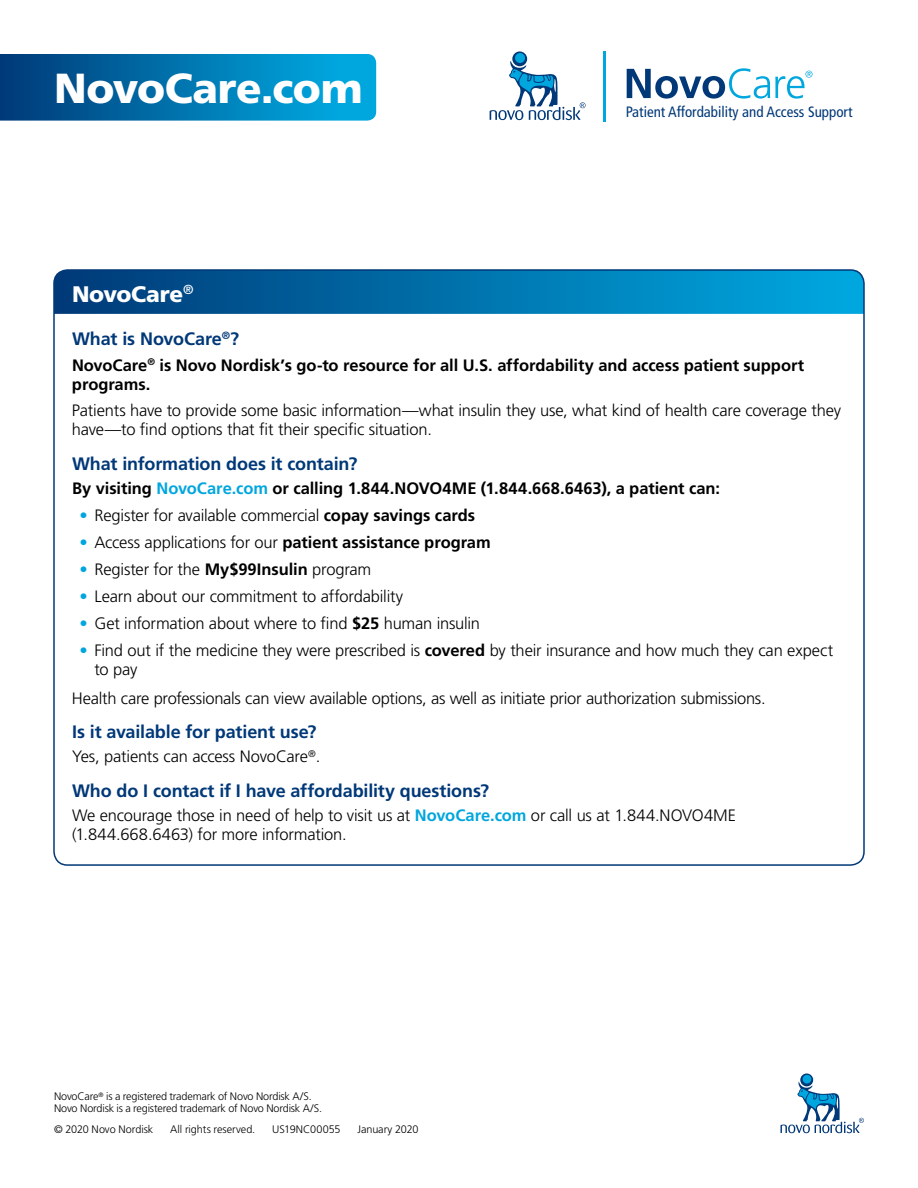
<style>
.page{position:relative;width:918px;height:1188px;background:#fff}
.page>*{position:absolute;margin:0;border:0;box-sizing:border-box;transform-origin:0 0}
.t1{font:900 42px "Frutiger LT Std";letter-spacing:-.01em;color:#fff}
.t2{font:900 22.5px "Frutiger LT Std";letter-spacing:-.01em;color:#fff}
.t3{font:700 18px "Frutiger LT Std";letter-spacing:-.01em;color:#003878}
.t4{font:300 16.5px/19.5px "Frutiger LT Std";letter-spacing:-.015em;color:#000}
.t5{font:700 16.5px/19.5px "Frutiger LT Std";letter-spacing:-.005em;color:#000}
.t6{font:condensed 15px "Frutiger";color:#003878}
.t7{font:300 10.8px/12px "Frutiger LT Std";letter-spacing:-.015em;color:#000}
.s1{color:#00a6de}
.s2{font-weight:700}
.s3{font-weight:700;color:#00a6de}
</style>
<div class="page">
<svg style="left:800px;top:1074px;width:13px;height:12px"></svg>
<div style="left:803px;top:1075px;width:8px;height:9px;background:#00a6de;border-radius:50%"></div>
<svg style="left:781px;top:1082px;width:83px;height:51px"></svg>
<svg style="left:0;top:54px;width:376px;height:67px;background:#0176b0"></svg>
<svg style="left:512px;top:51px;width:15px;height:15px"></svg>
<div style="left:515px;top:53px;width:10px;height:10px;background:#00a6de;border-radius:50%"></div>
<svg style="left:490px;top:61px;width:96px;height:59px"></svg>
<hr style="left:604px;top:51px;width:2px;height:70px;background:#00a6de">
<svg style="left:627px;top:68px;width:186px;height:31px"></svg>
<svg style="left:56px;top:272px;width:806px;height:42px;background:#0071ab"></svg>
<h1 class="t1" style="left:54px;top:63px;width:310px">NovoCare.com</h1>
<p class="t6" style="left:626px;top:103px;width:228px">Patient Affordability and Access Support</p>
<h2 class="t2" style="left:72px;top:280px;width:123px">NovoCare<sup>®</sup></h2>
<p class="t3" style="left:72px;top:329px;width:169px">What is NovoCare<sup>®</sup>?</p>
<p class="t5" style="left:72px;top:355px;width:734px">NovoCare<sup>®</sup> is Novo Nordisk’s go-to resource for all U.S. affordability and access patient support programs.</p>
<p class="t4" style="left:72px;top:401px;width:771px">Patients have to provide some basic information—what insulin they use, what kind of health care coverage they have—to find options that fit their specific situation.</p>
<p class="t3" style="left:72px;top:453px;width:287px">What information does it contain?</p>
<p class="t5" style="left:72px;top:478px;width:650px">By visiting <span class="s1">NovoCare.com</span> or calling 1.844.NOVO4ME (1.844.668.6463), a patient can:</p>
<p class="t4" style="left:80px;top:506px;width:397px"><span class="s1">•</span> Register for available commercial <span class="s2">copay savings cards</span></p>
<p class="t4" style="left:80px;top:533px;width:413px"><span class="s1">•</span> Access applications for our <span class="s2">patient assistance program</span></p>
<p class="t4" style="left:80px;top:560px;width:293px"><span class="s1">•</span> Register for the <span class="s2">My$99Insulin</span> program</p>
<p class="t4" style="left:79px;top:587px;width:325px"><span class="s1">•</span> Learn about our commitment to affordability</p>
<p class="t4" style="left:79px;top:614px;width:402px"><span class="s1">•</span> Get information about where to find <span class="s2">$25</span> human insulin</p>
<p class="t4" style="left:94px;top:641px;width:740px;text-indent:-15px"><span class="s1">•</span> Find out if the medicine they were prescribed is <span class="s2">covered</span> by their insurance and how much they can expect to pay</p>
<p class="t4" style="left:72px;top:689px;width:695px">Health care professionals can view available options, as well as initiate prior authorization submissions.</p>
<p class="t3" style="left:72px;top:722px;width:246px">Is it available for patient use?</p>
<p class="t4" style="left:72px;top:747px;width:250px">Yes, patients can access NovoCare<sup>®</sup>.</p>
<p class="t3" style="left:72px;top:780px;width:419px">Who do I contact if I have affordability questions?</p>
<p class="t4" style="left:72px;top:806px;width:666px">We encourage those in need of help to visit us at <span class="s3">NovoCare.com</span> or call us at 1.844.NOVO4ME (1.844.668.6463) for more information.</p>
<p class="t7" style="left:54px;top:1091px;width:270px">NovoCare<sup>®</sup> is a registered trademark of Novo Nordisk A/S.<br>Novo Nordisk is a registered trademark of Novo Nordisk A/S.</p>
<p class="t7" style="left:54px;top:1124px;width:101px">© 2020 Novo Nordisk</p>
<p class="t7" style="left:170px;top:1124px;width:87px">All rights reserved.</p>
<p class="t7" style="left:272px;top:1124px;width:70px">US19NC00055</p>
<p class="t7" style="left:357px;top:1124px;width:63px">January 2020</p>
</div>
